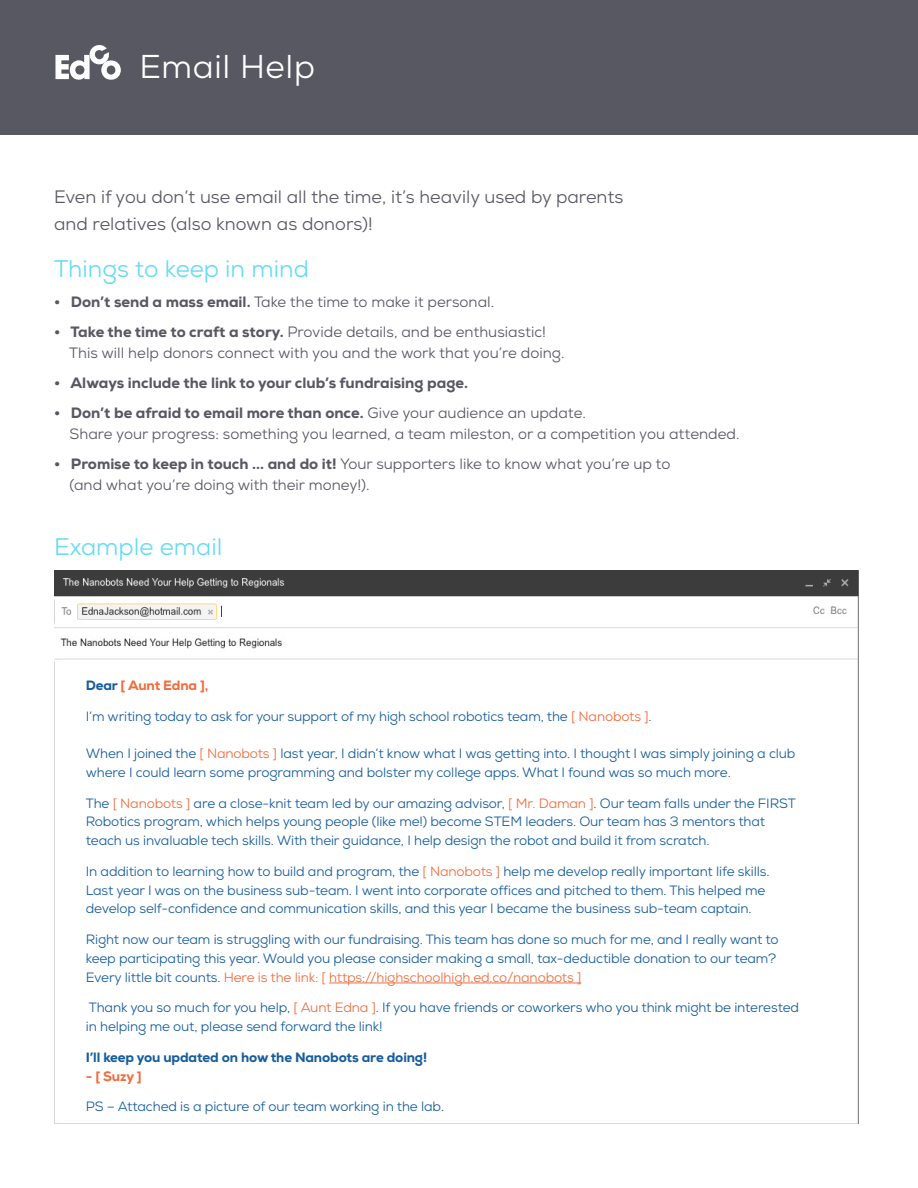
<style>
.page{position:relative;width:918px;height:1188px;background:#fff}
.page>*{position:absolute;margin:0;border:0;box-sizing:border-box;transform-origin:0 0}
.t1{font:33px "Nexa";letter-spacing:.02em;color:#fff}
.t2{font:24px "Nexa";color:#68dbf6}
.t3{font:18px/27px "Nexa";color:#585863}
.t4{font:15px/21px "Nexa";color:#585863}
.t5{font:800 15px "Nexa";color:#585863}
.t6{font:13.5px/18.8px "Nexa";letter-spacing:-.01em;color:#175d9e}
.t7{font:800 13.5px "Nexa";letter-spacing:-.01em;color:#175d9e}
.t8{font:800 13.5px "Nexa";letter-spacing:-.01em;color:#f06d3e}
.s1{font-weight:800}
.s2{color:#175d9e}
.s3{color:#f06d3e}
</style>
<div class="page">
<div style="left:0;top:0;width:918px;height:135px;background:#585863"></div>
<svg style="left:56px;top:45px;width:65px;height:35px"></svg>
<img style="left:54px;top:571px;width:805px;height:552px">
<hr style="left:329px;top:983px;width:252px;height:1px;background:#f06d3e">
<p class="t1" style="left:140px;top:46px;width:177px">Email Help</p>
<p class="t3" style="left:54px;top:183px;width:571px">Even if you don’t use email all the time, it’s heavily used by parents and relatives (also known as donors)!</p>
<p class="t2" style="left:54px;top:253px;width:256px">Things to keep in mind</p>
<p class="t4" style="left:54px;top:291px;width:442px"><span class="s1">• Don’t send a mass email.</span> Take the time to make it personal.</p>
<p class="t4" style="left:69px;top:321px;width:497px;text-indent:-15px"><span class="s1">• Take the time to craft a story.</span> Provide details, and be enthusiastic!<br>This will help donors connect with you and the work that you’re doing.</p>
<p class="t5" style="left:54px;top:373px;width:416px">• Always include the link to your club’s fundraising page.</p>
<p class="t4" style="left:70px;top:402px;width:671px;text-indent:-16px"><span class="s1">• Don’t be afraid to email more than once.</span> Give your audience an update.<br>Share your progress: something you learned, a team mileston, or a competition you attended.</p>
<p class="t4" style="left:70px;top:453px;width:602px;text-indent:-16px"><span class="s1">• Promise to keep in touch ... and do it!</span> Your supporters like to know what you’re up to (and what you’re doing with their money!).</p>
<p class="t2" style="left:54px;top:531px;width:170px">Example email</p>
<p class="t8" style="left:86px;top:677px;width:124px"><span class="s2">Dear</span> [ Aunt Edna ],</p>
<p class="t6" style="left:86px;top:707px;width:567px">I’m writing today to ask for your support of my high school robotics team, the <span class="s3">[ Nanobots ]</span>.</p>
<p class="t6" style="left:86px;top:744px;width:711px">When I joined the <span class="s3">[ Nanobots ]</span> last year, I didn’t know what I was getting into. I thought I was simply joining a club where I could learn some programming and bolster my college apps. What I found was so much more.</p>
<p class="t6" style="left:86px;top:794px;width:712px">The <span class="s3">[ Nanobots ]</span> are a close-knit team led by our amazing advisor, <span class="s3">[ Mr. Daman ]</span>. Our team falls under the FIRST<br>Robotics program, which helps young people (like me!) become STEM leaders. Our team has 3 mentors that teach us invaluable tech skills. With their guidance, I help design the robot and build it from scratch.</p>
<p class="t6" style="left:86px;top:862px;width:685px">In addition to learning how to build and program, the <span class="s3">[ Nanobots ]</span> help me develop really important life skills.<br>Last year I was on the business sub-team. I went into corporate offices and pitched to them. This helped me develop self-confidence and communication skills, and this year I became the business sub-team captain.</p>
<p class="t6" style="left:86px;top:930px;width:694px">Right now our team is struggling with our fundraising. This team has done so much for me, and I really want to keep participating this year. Would you please consider making a small, tax-deductible donation to our team?<br>Every little bit counts. <span class="s3">Here is the link: [ https://highschoolhigh.ed.co/nanobots ]</span></p>
<p class="t6" style="left:86px;top:998px;width:715px">Thank you so much for you help, <span class="s3">[ Aunt Edna ]</span>. If you have friends or coworkers who you think might be interested in helping me out, please send forward the link!</p>
<p class="t7" style="left:86px;top:1049px;width:343px">I’ll keep you updated on how the Nanobots are doing!</p>
<p class="t8" style="left:86px;top:1067px;width:57px">- [ Suzy ]</p>
<p class="t6" style="left:86px;top:1097px;width:360px">PS – Attached is a picture of our team working in the lab.</p>
</div>
